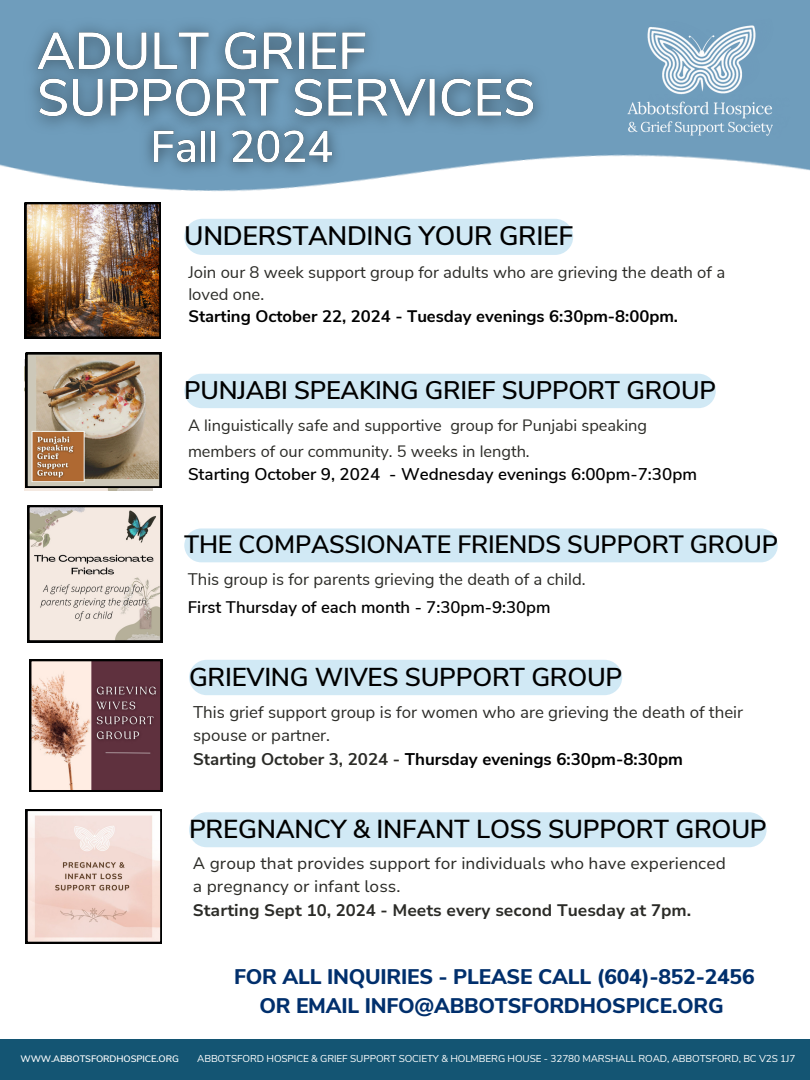
<style>
.page{position:relative;width:810px;height:1080px;background:#fff}
.page>*{position:absolute;margin:0;border:0;box-sizing:border-box;transform-origin:0 0}
.t1{font:600 26.69px "Nunito Sans";letter-spacing:-.01em;color:#000}
.t2{font:600 25.94px "Nunito Sans";letter-spacing:-.01em;color:#000}
.t3{font:600 25.81px "Nunito Sans";letter-spacing:-.01em;color:#000}
.t4{font:600 25.44px "Nunito Sans";letter-spacing:-.01em;color:#000}
.t5{font:600 25px "Nunito Sans";letter-spacing:-.01em;color:#000}
.t6{font:800 21.12px/29.1px "Nunito Sans";letter-spacing:-.01em;color:#002f6c;text-align:center}
.t7{font:600 17px "Nunito Sans";color:#000}
.t8{font:16.94px/23.6px "Nunito Sans";color:#2b2b27}
.t9{font:16.75px/27.1px "Nunito Sans";color:#2b2b27}
.t10{font:16.69px/23.1px "Nunito Sans 10 pt";color:#2b2b27}
.t11{font:16.69px/21.9px "Nunito Sans";color:#2b2b27}
.t12{font:16.38px/26.1px "Nunito Sans";color:#2b2b27}
.t13{font:10px "Nunito Sans";letter-spacing:-.01em;color:#fff}
.t14{font:600 9.38px "Nunito Sans";letter-spacing:-.01em;color:#fff}
.s1{font-weight:700;color:#000}
.s2{font-weight:600;color:#000}
.s3{font-weight:700}
</style>
<div class="page">
<div style="left:0;top:1039px;width:810px;height:41px;background:#145573"></div>
<img style="left:25px;top:278px;width:136px;height:60px">
<svg style="left:28px;top:505px;width:134px;height:137px;background:#d1c8c0"></svg>
<svg style="left:30px;top:659px;width:132px;height:133px;background:#977474"></svg>
<svg style="left:26px;top:809px;width:136px;height:135px;background:#e1cac3"></svg>
<img style="left:25px;top:359px;width:127px;height:132px">
<img style="left:26px;top:353px;width:135px;height:135px">
<div style="left:189px;top:660px;width:433px;height:35px;background:#d1e9f5;border-radius:18px"></div>
<div style="left:184px;top:528px;width:594px;height:34px;background:#d1e9f5;border-radius:17px"></div>
<div style="left:189px;top:812px;width:578px;height:35px;background:#d1e9f5;border-radius:18px"></div>
<div style="left:184px;top:374px;width:532px;height:34px;background:#d1e9f5;border-radius:17px"></div>
<img style="left:0;top:0;width:810px;height:278px">
<img style="left:625px;top:24px;width:149px;height:113px">
<img style="left:16px;top:11px;width:540px;height:130px">
<img style="left:134px;top:112px;width:218px;height:72px">
<h3 class="t1" style="left:184px;top:218px;width:391px">UNDERSTANDING YOUR GRIEF</h3>
<p class="t11" style="left:188px;top:262px;width:538px">Join our 8 week support group for adults who are grieving the death of a loved one.<br><span class="s1">Starting October 22, 2024 - Tuesday evenings 6:30pm-8:00pm.</span></p>
<h6 class="t4" style="left:184px;top:373px;width:533px">PUNJABI SPEAKING GRIEF SUPPORT GROUP</h6>
<h4 class="t12" style="left:188px;top:412px;width:461px">A linguistically safe and supportive group for Punjabi speaking members of our community. 5 weeks in length.</h4>
<h4 class="t7" style="left:188px;top:463px;width:510px">Starting October 9, 2024 - Wednesday evenings 6:00pm-7:30pm</h4>
<p class="t5" style="left:184px;top:528px;width:595px">THE COMPASSIONATE FRIENDS SUPPORT GROUP</p>
<h6 class="t9" style="left:188px;top:566px;width:399px">This group is for parents grieving the death of a child.<br><span class="s2">First Thursday of each month - 7:30pm-9:30pm</span></h6>
<h3 class="t3" style="left:189px;top:659px;width:435px">GRIEVING WIVES SUPPORT GROUP</h3>
<h6 class="t8" style="left:193px;top:701px;width:551px">This grief support group is for women who are grieving the death of their spouse or partner.<br><span class="s3">Starting October 3, 2024 -</span> <span class="s1">Thursday evenings 6:30pm-8:30pm</span></h6>
<h6 class="t2" style="left:189px;top:812px;width:579px">PREGNANCY &amp; INFANT LOSS SUPPORT GROUP</h6>
<h4 class="t10" style="left:193px;top:852px;width:535px">A group that provides support for individuals who have experienced a pregnancy or infant loss.<br><span class="s3">Starting Sept 10, 2024 - Meets every second Tuesday at 7pm.</span></h4>
<p class="t6" style="left:234px;top:962px;width:522px">FOR ALL INQUIRIES - PLEASE CALL (604)-852-2456<br>OR EMAIL INFO@ABBOTSFORDHOSPICE.ORG</p>
<h6 class="t14" style="left:20px;top:1052px;width:160px">WWW.ABBOTSFORDHOSPICE.ORG</h6>
<h3 class="t13" style="left:197px;top:1052px;width:600px">ABBOTSFORD HOSPICE &amp; GRIEF SUPPORT SOCIETY &amp; HOLMBERG HOUSE - 32780 MARSHALL ROAD, ABBOTSFORD, BC V2S 1J7</h3>
</div>
